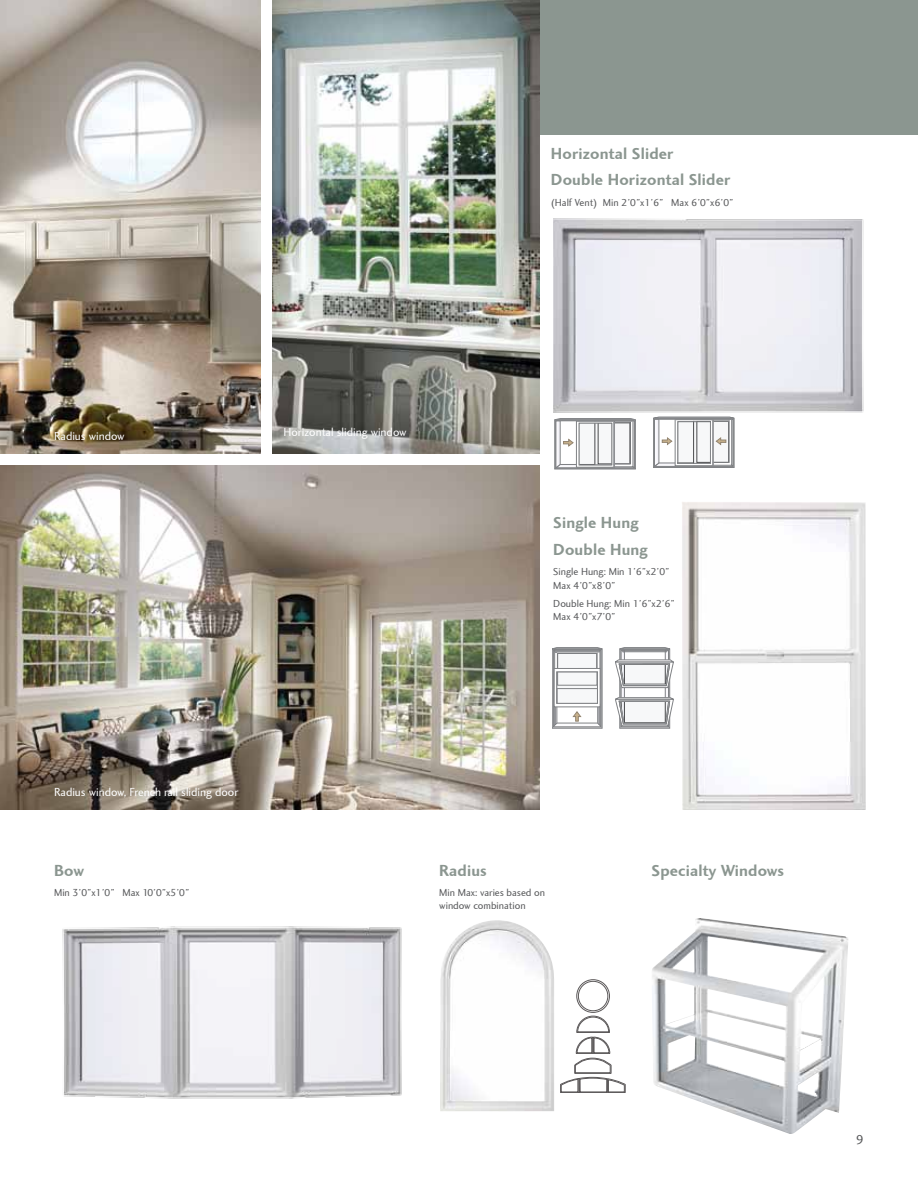
<style>
.page{position:relative;width:918px;height:1188px;background:#fff}
.page>*{position:absolute;margin:0;border:0;box-sizing:border-box;transform-origin:0 0}
.t1{font:700 16.5px/26.5px "Charlotte Sans";letter-spacing:.01em;color:#8b9690}
.t2{font:13.5px "Charlotte Sans";color:#58595b}
.t3{font:12px "Charlotte Sans";color:#fff}
.t4{font:10.5px/13.5px "Charlotte Sans";color:#58595b}
</style>
<div class="page">
<div style="left:492px;top:0;width:426px;height:135px;background:#8b9690"></div>
<img style="left:0;top:0;width:261px;height:454px">
<img style="left:0;top:466px;width:540px;height:344px">
<img style="left:273px;top:0;width:267px;height:454px">
<img style="left:682px;top:502px;width:184px;height:308px">
<img style="left:440px;top:920px;width:114px;height:191px">
<img style="left:553px;top:218px;width:311px;height:199px">
<svg style="left:555px;top:418px;width:81px;height:51px"></svg>
<img style="left:62px;top:926px;width:340px;height:173px">
<img style="left:652px;top:918px;width:196px;height:216px">
<svg style="left:615px;top:647px;width:59px;height:82px"></svg>
<svg style="left:552px;top:647px;width:50px;height:81px"></svg>
<div style="left:577px;top:980px;width:33px;height:33px;border:1px solid #231f20;border-radius:50%"></div>
<div style="left:578px;top:981px;width:30px;height:30px;border:1px solid #231f20;border-radius:50%"></div>
<svg style="left:560px;top:1016px;width:65px;height:77px"></svg>
<svg style="left:653px;top:417px;width:82px;height:51px"></svg>
<h1 class="t1" style="left:551px;top:140px;width:181px">Horizontal Slider<br>Double Horizontal Slider</h1>
<p class="t4" style="left:551px;top:196px;width:184px">(Half Vent) Min 2’0”x1’6” Max 6’0”x6’0”</p>
<p class="t3" style="left:54px;top:429px;width:72px">Radius window</p>
<p class="t3" style="left:284px;top:426px;width:125px">Horizontal sliding window</p>
<h1 class="t1" style="left:553px;top:510px;width:96px">Single Hung<br>Double Hung</h1>
<p class="t4" style="left:553px;top:565px;width:117px">Single Hung: Min 1’6”x2’0”<br>Max 4’0”x8’0”</p>
<p class="t4" style="left:553px;top:597px;width:123px">Double Hung: Min 1’6”x2’6”<br>Max 4’0”x7’0”</p>
<p class="t3" style="left:54px;top:785px;width:186px">Radius window, French rail sliding door</p>
<h1 class="t1" style="left:54px;top:857px;width:32px">Bow</h1>
<p class="t4" style="left:54px;top:886px;width:137px">Min 3’0”x1’0” Max 10’0”x5’0”</p>
<h1 class="t1" style="left:439px;top:857px;width:49px">Radius</h1>
<h1 class="t1" style="left:652px;top:857px;width:134px">Specialty Windows</h1>
<p class="t4" style="left:439px;top:886px;width:107px">Min Max: varies based on window combination</p>
<p class="t2" style="left:856px;top:1132px;width:10px">9</p>
</div>
